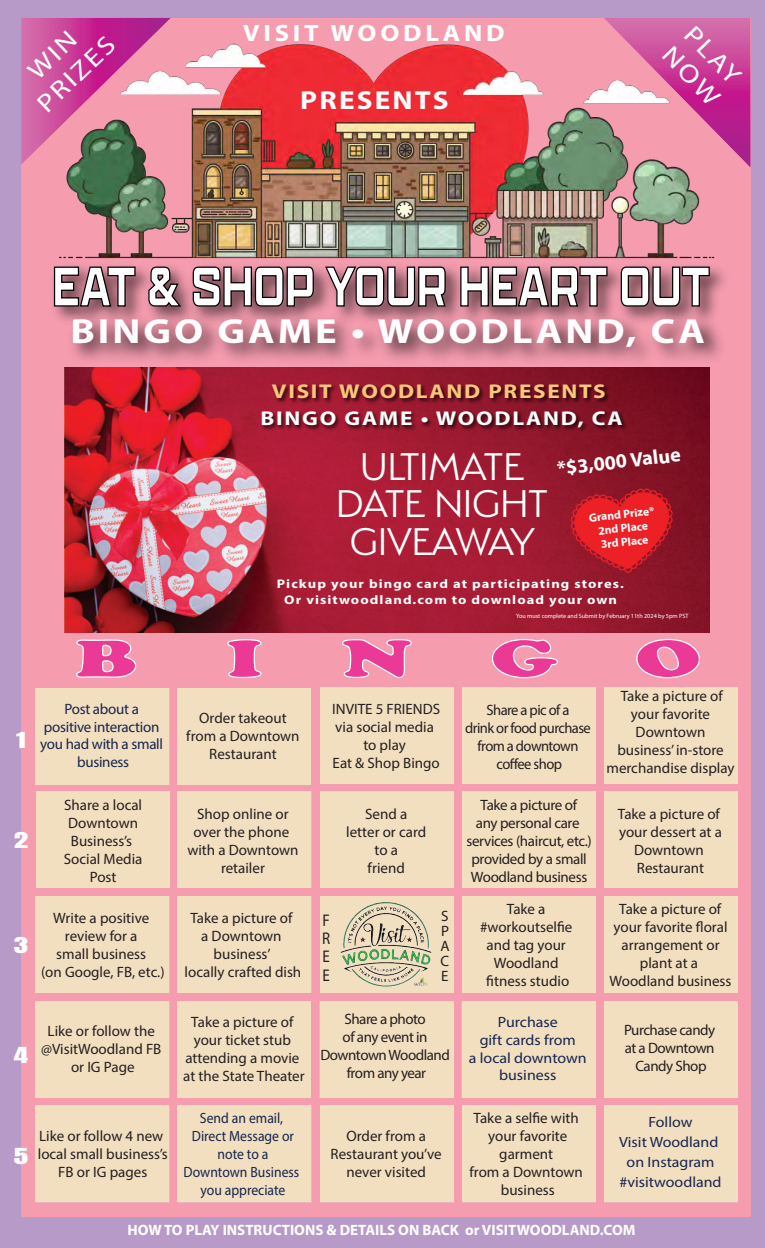
<style>
.page{position:relative;width:765px;height:1248px;background:#b79ac8}
.page>*{position:absolute;margin:0;border:0;box-sizing:border-box;transform-origin:0 0}
.t1{font:700 59.62px "Apotek Extended";color:#fff;scale:.73 1}
.t2{font:900 55px "Cooper";color:#ea3a96;scale:1.55 1}
.t3{font:300 43.25px/37.2px "Serenity";color:#fff;text-align:center}
.t4{font:700 35px "Myriad Pro";letter-spacing:.075em;color:#fff;scale:1.16 1}
.t5{font:700 26.12px "Myriad Pro";letter-spacing:.075em;color:#fff;scale:1.12 1}
.t6{font:25.62px/29.9px "Myriad Pro";color:#fff;text-align:center;scale:1.18 1}
.t7{font:700 23.75px "Myriad Pro";letter-spacing:.14em;color:#fff;scale:1.12 1}
.t8{font:700 20.12px "Myriad Pro";color:#fff}
.t9{font:700 20px "Myriad Pro";letter-spacing:.075em;color:#fff;scale:1.16 1}
.t10{font:700 20px "Myriad Pro";letter-spacing:.075em;color:#fdc77b;scale:1.16 1}
.t11{font:18.75px "Anton";color:#fff;scale:1.55 1}
.t12{font:17px/18.1px "Myriad Pro";color:#231f20;text-align:justify;scale:.88 1}
.t13{font:15px/18px "Myriad Pro";color:#231f20;text-align:center}
.t14{font:15px/18px "Myriad Pro";letter-spacing:-.025em;color:#231f20;text-align:center}
.t15{font:15px/18px "Myriad Pro";letter-spacing:-.03em;color:#231f20;text-align:center}
.t16{font:15px/18px "Myriad Pro";letter-spacing:-.035em;color:#231f20;text-align:center}
.t17{font:700 15px "Myriad Pro";color:#fff}
.t18{font:15px/17.5px "Myriad Pro";letter-spacing:-.02em;color:#17254e;text-align:center}
.t19{font:14.88px/17.9px "Myriad Pro";color:#17254e;text-align:center;scale:1.07 1}
.t20{font:14.88px/17.9px "Myriad Pro";color:#17254e;text-align:center;scale:.92 1}
.t21{font:700 12.5px "Myriad Pro";letter-spacing:.075em;color:#fff;scale:1.16 1}
.t22{font:700 11.62px/14px "Myriad Pro";color:#fff;text-align:center}
.t23{font:6.25px "Myriad Pro";color:#fff}
</style>
<div class="page">
<div style="left:21px;top:18px;width:730px;height:1199px;background:#f59caf"></div>
<div style="left:36px;top:688px;width:134px;height:96px;background:#f2dfc0"></div>
<svg style="left:76px;top:639px;width:61px;height:39px"></svg>
<svg style="left:342px;top:639px;width:70px;height:39px"></svg>
<svg style="left:491px;top:638px;width:67px;height:41px"></svg>
<svg style="left:636px;top:638px;width:64px;height:41px"></svg>
<svg style="left:227px;top:639px;width:35px;height:39px"></svg>
<svg style="left:53px;top:298px;width:83px;height:9px"></svg>
<svg style="left:148px;top:298px;width:35px;height:4px"></svg>
<svg style="left:192px;top:298px;width:123px;height:4px"></svg>
<svg style="left:324px;top:298px;width:122px;height:4px"></svg>
<svg style="left:460px;top:298px;width:148px;height:4px"></svg>
<svg style="left:620px;top:298px;width:90px;height:4px"></svg>
<img style="left:53px;top:43px;width:671px;height:255px">
<img style="left:60px;top:302px;width:661px;height:78px">
<svg style="left:21px;top:18px;width:150px;height:147px"></svg>
<div style="left:177px;top:688px;width:134px;height:96px;background:#f2dfc0"></div>
<div style="left:320px;top:687px;width:134px;height:96px;background:#f2dfc0"></div>
<div style="left:462px;top:687px;width:134px;height:96px;background:#f2dfc0"></div>
<div style="left:604px;top:687px;width:134px;height:96px;background:#f2dfc0"></div>
<div style="left:178px;top:792px;width:134px;height:96px;background:#f2dfc0"></div>
<div style="left:320px;top:792px;width:134px;height:96px;background:#f2dfc0"></div>
<div style="left:462px;top:792px;width:134px;height:96px;background:#f2dfc0"></div>
<div style="left:604px;top:792px;width:134px;height:96px;background:#f2dfc0"></div>
<div style="left:36px;top:896px;width:134px;height:96px;background:#f2dfc0"></div>
<div style="left:178px;top:896px;width:134px;height:96px;background:#f2dfc0"></div>
<div style="left:320px;top:896px;width:134px;height:96px;background:#f2dfc0"></div>
<div style="left:462px;top:896px;width:134px;height:96px;background:#f2dfc0"></div>
<div style="left:604px;top:896px;width:134px;height:96px;background:#f2dfc0"></div>
<div style="left:36px;top:1001px;width:134px;height:96px;background:#f2dfc0"></div>
<div style="left:177px;top:1001px;width:134px;height:96px;background:#f2dfc0"></div>
<div style="left:319px;top:1001px;width:134px;height:96px;background:#f2dfc0"></div>
<div style="left:461px;top:1001px;width:134px;height:96px;background:#f2dfc0"></div>
<div style="left:604px;top:1001px;width:134px;height:96px;background:#f2dfc0"></div>
<div style="left:36px;top:1106px;width:134px;height:96px;background:#f2dfc0"></div>
<div style="left:178px;top:1106px;width:134px;height:96px;background:#f2dfc0"></div>
<div style="left:320px;top:1106px;width:134px;height:96px;background:#f2dfc0"></div>
<div style="left:462px;top:1106px;width:134px;height:96px;background:#f2dfc0"></div>
<div style="left:604px;top:1106px;width:134px;height:96px;background:#f2dfc0"></div>
<div style="left:36px;top:792px;width:134px;height:96px;background:#f2dfc0"></div>
<svg style="left:604px;top:18px;width:147px;height:150px"></svg>
<img style="left:340px;top:902px;width:92px;height:86px">
<img style="left:65px;top:367px;width:645px;height:266px">
<img style="left:258px;top:406px;width:374px;height:31px">
<svg style="left:571px;top:488px;width:102px;height:85px;background:#c91c27"></svg>
<img style="left:269px;top:378px;width:346px;height:32px">
<h3 class="t6" style="left:12px;top:77px;width:84px;rotate:-44deg">WIN<br>PRIZES</h3>
<h3 class="t7" style="left:243px;top:24px;width:235px">VISIT WOODLAND</h3>
<h3 class="t5" style="left:300px;top:90px;width:134px">PRESENTS</h3>
<h3 class="t6" style="left:697px;top:21px;width:61px;text-align:left;rotate:46deg">PLAY<br>NOW</h3>
<h1 class="t1" style="left:52px;top:261px;width:902px">EAT &amp; SHOP YOUR HEART OUT</h1>
<h3 class="t4" style="left:70px;top:318px;width:549px">BINGO GAME • WOODLAND, CA</h3>
<h3 class="t10" style="left:272px;top:383px;width:289px">VISIT WOODLAND PRESENTS</h3>
<h3 class="t9" style="left:261px;top:410px;width:314px">BINGO GAME • WOODLAND, CA</h3>
<h3 class="t3" style="left:336px;top:446px;width:213px">ULTIMATE<br>DATE NIGHT<br>GIVEAWAY</h3>
<h3 class="t8" style="left:556px;top:460px;width:126px;rotate:-6deg">*$3,000 Value</h3>
<p class="t22" style="left:588px;top:512px;width:67px;rotate:-6deg">Grand Prize*<br>2nd Place<br>3rd Place</p>
<p class="t21" style="left:277px;top:578px;width:301px">Pickup your bingo card at participating stores.</p>
<p class="t21" style="left:284px;top:595px;width:288px">Or visitwoodland.com to download your own</p>
<p class="t23" style="left:516px;top:613px;width:174px">You must complete and Submit by February 11th 2024 by 5pm PST</p>
<p class="t11" style="left:16px;top:730px;width:8px">1</p>
<p class="t11" style="left:14px;top:830px;width:11px">2</p>
<p class="t11" style="left:14px;top:936px;width:11px">3</p>
<p class="t11" style="left:14px;top:1046px;width:11px">4</p>
<h2 class="t2" style="left:76px;top:626px;width:41px">B</h2>
<h2 class="t2" style="left:227px;top:626px;width:24px">I</h2>
<h2 class="t2" style="left:341px;top:626px;width:47px">N</h2>
<h2 class="t2" style="left:490px;top:626px;width:45px">G</h2>
<h2 class="t2" style="left:635px;top:626px;width:44px">O</h2>
<p class="t18" style="left:40px;top:702px;width:124px">Post about a positive interaction you had with a small business</p>
<p class="t13" style="left:64px;top:797px;width:80px">Share a local<br>Downtown<br>Business’s<br>Social Media<br>Post</p>
<p class="t13" style="left:187px;top:806px;width:113px">Shop online or over the phone with a Downtown retailer</p>
<p class="t13" style="left:186px;top:710px;width:115px">Order takeout from a Downtown<br>Restaurant</p>
<p class="t13" style="left:332px;top:701px;width:109px">INVITE 5 FRIENDS via social media to play<br>Eat &amp; Shop Bingo</p>
<p class="t16" style="left:465px;top:702px;width:127px">Share a pic of a<br>drink or food purchase from a downtown coffee shop</p>
<p class="t13" style="left:346px;top:806px;width:81px">Send a<br>letter or card to a<br>friend</p>
<p class="t14" style="left:466px;top:797px;width:127px">Take a picture of<br>any personal care services (haircut, etc.) provided by a small<br>Woodland business</p>
<p class="t13" style="left:607px;top:688px;width:130px">Take a picture of your favorite<br>Downtown business’ in-store merchandise display</p>
<p class="t13" style="left:618px;top:806px;width:106px">Take a picture of your dessert at a<br>Downtown<br>Restaurant</p>
<p class="t13" style="left:41px;top:910px;width:125px">Write a positive review for a<br>small business<br>(on Google, FB, etc.)</p>
<p class="t13" style="left:185px;top:910px;width:118px">Take a picture of<br>a Downtown business’<br>locally crafted dish</p>
<p class="t12" style="left:322px;top:911px;width:21px">F R E E</p>
<p class="t13" style="left:440px;top:908px;width:18px;line-height:15px;text-align:justify">S P A C E</p>
<p class="t13" style="left:480px;top:901px;width:94px">Take a #workoutselfie and tag your<br>Woodland fitness studio</p>
<p class="t13" style="left:610px;top:901px;width:123px">Take a picture of your favorite floral arrangement or plant at a<br>Woodland business</p>
<p class="t13" style="left:41px;top:1023px;width:122px">Like or follow the @VisitWoodland FB or IG Page</p>
<p class="t15" style="left:320px;top:1011px;width:131px">Share a photo<br>of any event in<br>Downtown Woodland from any year</p>
<p class="t19" style="left:469px;top:1014px;width:112px">Purchase<br>gift cards from<br>a local downtown business</p>
<p class="t13" style="left:183px;top:1014px;width:123px">Take a picture of your ticket stub attending a movie at the State Theater</p>
<p class="t15" style="left:624px;top:1022px;width:93px">Purchase candy at a Downtown<br>Candy Shop</p>
<p class="t11" style="left:14px;top:1147px;width:11px">5</p>
<p class="t13" style="left:470px;top:1110px;width:115px">Take a selfie with your favorite garment<br>from a Downtown business</p>
<p class="t19" style="left:619px;top:1113px;width:97px;line-height:20px">Follow<br>Visit Woodland on Instagram #visitwoodland</p>
<p class="t17" style="left:127px;top:1224px;width:510px">HOW TO PLAY INSTRUCTIONS &amp; DETAILS ON BACK or VISITWOODLAND.COM</p>
<p class="t20" style="left:184px;top:1111px;width:127px">Send an email,<br>Direct Message or note to a<br>Downtown Business you appreciate</p>
<p class="t13" style="left:38px;top:1128px;width:132px">Like or follow 4 new local small business’s<br>FB or IG pages</p>
<p class="t13" style="left:331px;top:1128px;width:113px">Order from a<br>Restaurant you’ve never visited</p>
</div>
